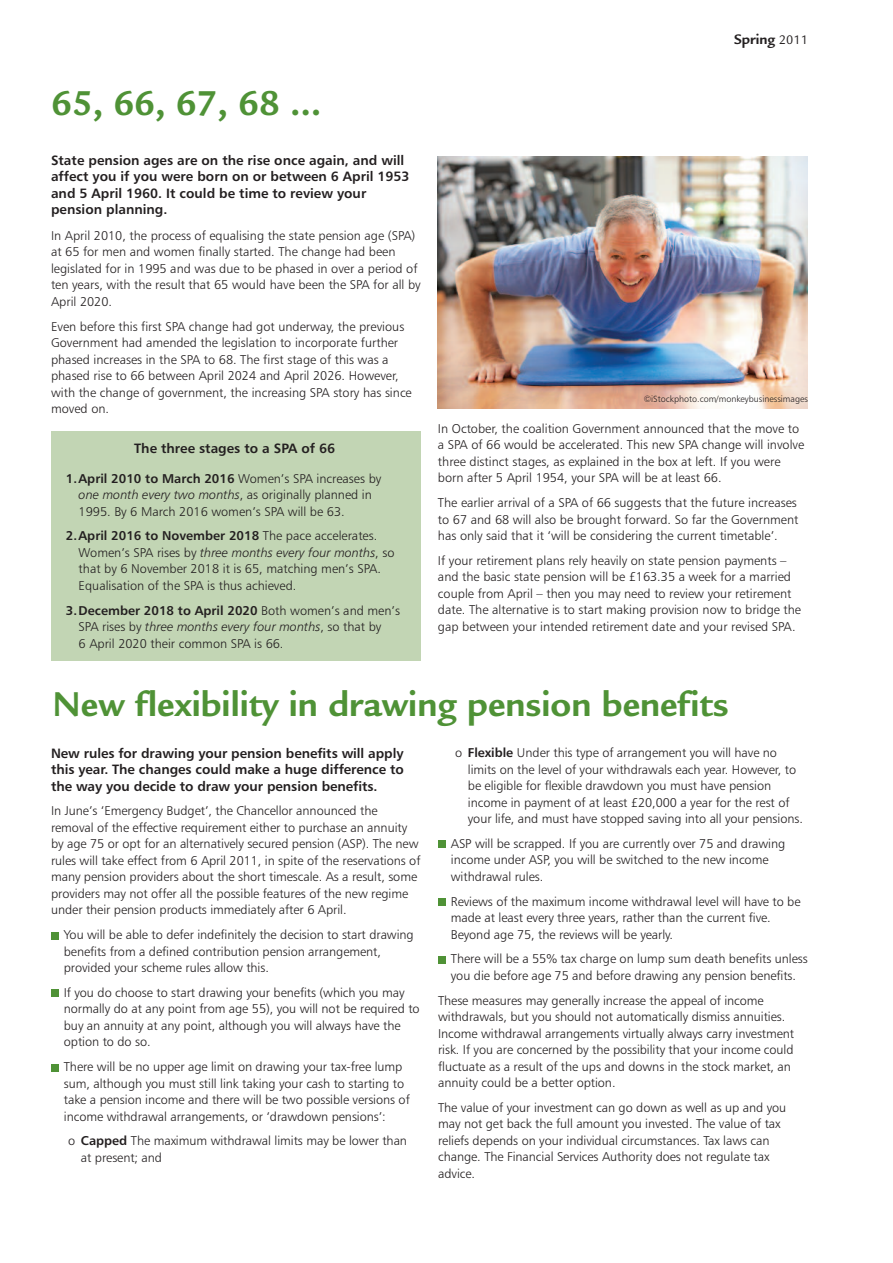
<style>
.page{position:relative;width:893px;height:1263px;background:#fff}
.page>*{position:absolute;margin:0;border:0;box-sizing:border-box;transform-origin:0 0}
.t1{font:700 37.5px "Legacy Sans Std";color:#4f9236}
.t2{font:700 15px "Legacy Sans Std";color:#231f20}
.t3{font:13.5px/16.5px "Humanist 777 BT Bold B";color:#231f20}
.t4{font:12.75px/16.5px "Humanist 777 BT Light B";letter-spacing:-.005em;color:#231f20}
.t5{font:12.75px "Humanist 777 BT Light Italic B";color:#231f20}
.t6{font:12.75px "Humanist 777 BT Bold B";color:#231f20}
.t7{font:9px "Humanist 777 BT Light B";color:#231f20}
.s1{font-family:"Humanist 777 BT Light B"}
.s2{font-weight:400;font-size:13.5px}
.s3{font-family:"Humanist 777 BT Bold B"}
</style>
<div class="page">
<div style="left:51px;top:932px;width:7px;height:7px;background:#4f9236"></div>
<div style="left:51px;top:990px;width:7px;height:7px;background:#4f9236"></div>
<div style="left:51px;top:1064px;width:7px;height:7px;background:#4f9236"></div>
<div style="left:438px;top:898px;width:7px;height:7px;background:#4f9236"></div>
<div style="left:438px;top:956px;width:7px;height:7px;background:#4f9236"></div>
<div style="left:438px;top:840px;width:7px;height:8px;background:#4f9236"></div>
<img style="left:438px;top:157px;width:370px;height:251px">
<div style="left:51px;top:432px;width:370px;height:229px;background:#c2d5b4"></div>
<h1 class="t1" style="left:51px;top:89px;width:272px">65, 66, 67, 68 …</h1>
<p class="t3" style="left:51px;top:153px;width:360px">State pension ages are on the rise once again, and will affect you if you were born on or between 6 April 1953 and 5 April 1960. It could be time to review your pension planning.</p>
<p class="t4" style="left:51px;top:228px;width:371px">In April 2010, the process of equalising the state pension age (SPA) at 65 for men and women finally started. The change had been legislated for in 1995 and was due to be phased in over a period of ten years, with the result that 65 would have been the SPA for all by April 2020.</p>
<p class="t4" style="left:51px;top:319px;width:362px">Even before this first SPA change had got underway, the previous Government had amended the legislation to incorporate further phased increases in the SPA to 68. The first stage of this was a phased rise to 66 between April 2024 and April 2026. However, with the change of government, the increasing SPA story has since moved on.</p>
<p class="t3" style="left:134px;top:441px;width:202px">The three stages to a SPA of 66</p>
<p class="t6" style="left:66px;top:473px;width:317px">1.April 2010 to March 2016 <span class="s1">Women’s SPA increases by</span></p>
<p class="t5" style="left:79px;top:490px;width:295px">one month every two months<span class="s1">, as originally planned in</span></p>
<p class="t4" style="left:79px;top:504px;width:268px">1995. By 6 March 2016 women’s SPA will be 63.</p>
<p class="t6" style="left:66px;top:531px;width:313px">2.April 2016 to November 2018 <span class="s1">The pace accelerates.</span></p>
<p class="t5" style="left:79px;top:547px;width:317px"><span class="s1">Women’s SPA rises by</span> three months every four months<span class="s1">, so</span></p>
<p class="t4" style="left:79px;top:562px;width:304px">that by 6 November 2018 it is 65, matching men’s SPA.<br>Equalisation of the SPA is thus achieved.</p>
<p class="t6" style="left:66px;top:605px;width:336px">3.December 2018 to April 2020 <span class="s1">Both women’s and men’s</span></p>
<p class="t5" style="left:79px;top:622px;width:304px"><span class="s1">SPA rises by</span> three months every four months<span class="s1">, so that by</span></p>
<p class="t4" style="left:79px;top:636px;width:206px">6 April 2020 their common SPA is 66.</p>
<p class="t2" style="left:734px;top:34px;width:75px">Spring <span class="s2">2011</span></p>
<p class="t7" style="left:644px;top:395px;width:166px">©iStockphoto.com/monkeybusinessimages</p>
<p class="t4" style="left:438px;top:421px;width:368px">In October, the coalition Government announced that the move to a SPA of 66 would be accelerated. This new SPA change will involve three distinct stages, as explained in the box at left. If you were born after 5 April 1954, your SPA will be at least 66.</p>
<p class="t4" style="left:438px;top:495px;width:362px">The earlier arrival of a SPA of 66 suggests that the future increases to 67 and 68 will also be brought forward. So far the Government has only said that it ‘will be considering the current timetable’.</p>
<p class="t4" style="left:438px;top:553px;width:365px">If your retirement plans rely heavily on state pension payments – and the basic state pension will be £163.35 a week for a married couple from April – then you may need to review your retirement date. The alternative is to start making provision now to bridge the gap between your intended retirement date and your revised SPA.</p>
<h1 class="t1" style="left:53px;top:690px;width:678px">New flexibility in drawing pension benefits</h1>
<p class="t3" style="left:51px;top:746px;width:354px;text-align:justify">New rules for drawing your pension benefits will apply this year. The changes could make a huge difference to the way you decide to draw your pension benefits.</p>
<p class="t4" style="left:51px;top:804px;width:371px">In June’s ‘Emergency Budget’, the Chancellor announced the removal of the effective requirement either to purchase an annuity by age 75 or opt for an alternatively secured pension (ASP). The new rules will take effect from 6 April 2011, in spite of the reservations of many pension providers about the short timescale. As a result, some providers may not offer all the possible features of the new regime under their pension products immediately after 6 April.</p>
<p class="t4" style="left:64px;top:927px;width:351px">You will be able to defer indefinitely the decision to start drawing benefits from a defined contribution pension arrangement, provided your scheme rules allow this.</p>
<p class="t4" style="left:64px;top:985px;width:357px">If you do choose to start drawing your benefits (which you may normally do at any point from age 55), you will not be required to buy an annuity at any point, although you will always have the option to do so.</p>
<p class="t4" style="left:64px;top:1059px;width:347px">There will be no upper age limit on drawing your tax-free lump sum, although you must still link taking your cash to starting to take a pension income and there will be two possible versions of income withdrawal arrangements, or ‘drawdown pensions’:</p>
<p class="t4" style="left:81px;top:1134px;width:328px;text-indent:-13px">o <span class="s3">Capped</span> The maximum withdrawal limits may be lower than at present; and</p>
<p class="t4" style="left:468px;top:745px;width:337px;text-indent:-13px">o <span class="s3">Flexible</span> Under this type of arrangement you will have no limits on the level of your withdrawals each year. However, to be eligible for flexible drawdown you must have pension income in payment of at least £20,000 a year for the rest of your life, and must have stopped saving into all your pensions.</p>
<p class="t4" style="left:451px;top:836px;width:336px">ASP will be scrapped. If you are currently over 75 and drawing income under ASP, you will be switched to the new income withdrawal rules.</p>
<p class="t4" style="left:451px;top:894px;width:351px">Reviews of the maximum income withdrawal level will have to be made at least every three years, rather than the current five.<br>Beyond age 75, the reviews will be yearly.</p>
<p class="t4" style="left:451px;top:952px;width:358px">There will be a 55% tax charge on lump sum death benefits unless you die before age 75 and before drawing any pension benefits.</p>
<p class="t4" style="left:438px;top:993px;width:358px">These measures may generally increase the appeal of income withdrawals, but you should not automatically dismiss annuities.<br>Income withdrawal arrangements virtually always carry investment risk. If you are concerned by the possibility that your income could fluctuate as a result of the ups and downs in the stock market, an annuity could be a better option.</p>
<p class="t4" style="left:438px;top:1100px;width:350px">The value of your investment can go down as well as up and you may not get back the full amount you invested. The value of tax reliefs depends on your individual circumstances. Tax laws can change. The Financial Services Authority does not regulate tax advice.</p>
</div>
